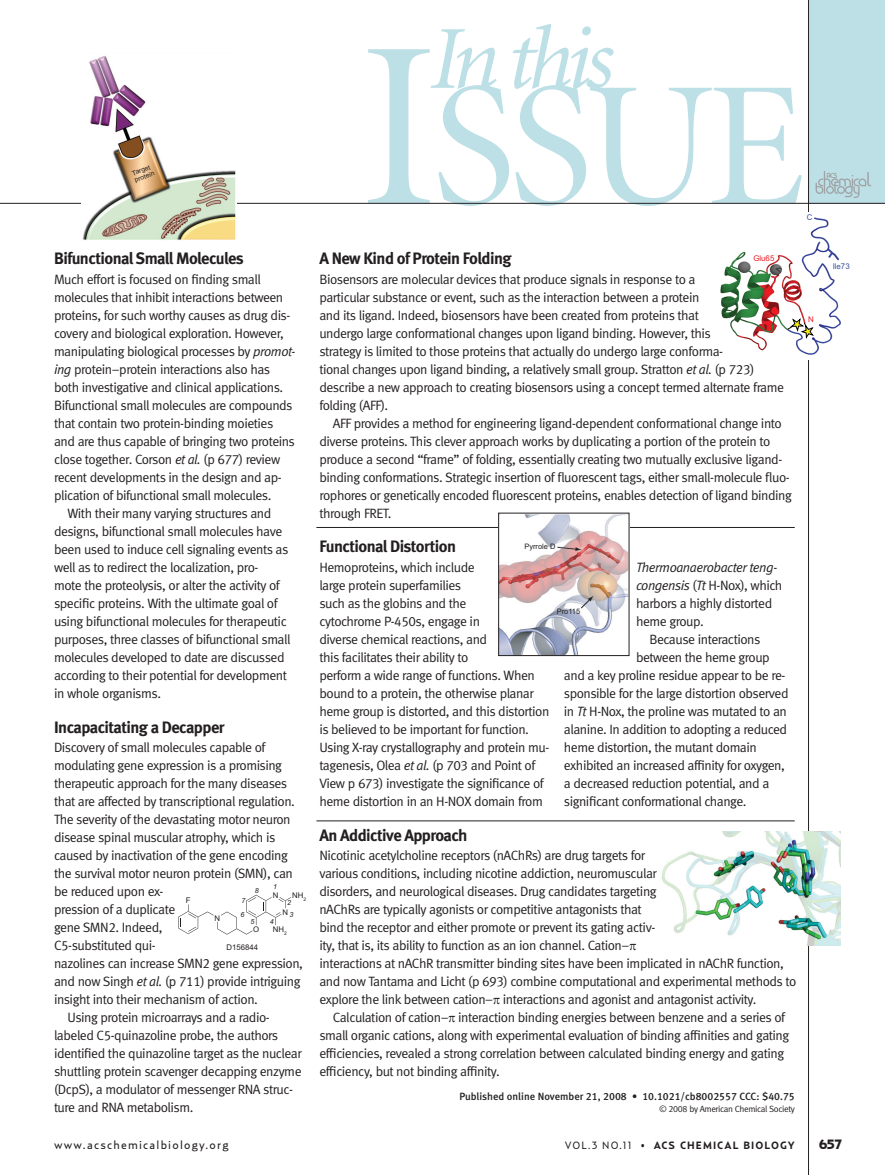
<style>
.page{position:relative;width:885px;height:1175px;background:#fff}
.page>*{position:absolute;margin:0;border:0;box-sizing:border-box;transform-origin:0 0}
.t1{font:16.5px "Meta Bold LF";letter-spacing:-.03em;color:#231f20}
.Body{font:13.5px/18px "Meta Normal LF";letter-spacing:-.035em;color:#231f20}
.t2{font:900 13.5px "Relay";color:#231f20}
.t3{font:12px "Relay";letter-spacing:.1em;color:#231f20}
.t4{font:10.5px "Meta Medium LF";color:#231f20}
.t5{font:700 10.5px "Relay";letter-spacing:.1em;color:#231f20}
.t6{font:9px "Meta Normal LF";letter-spacing:-.04em;color:#231f20}
.t7{font:7.8px "Arial";color:#231f20}
.t8{font:7.8px "Arial";color:#ed1c24}
.t9{font:7.8px "Arial";color:#3950a3}
.t10{font:7.5px "Arial";color:#231f20}
.t11{font:italic 7.05px/12px "Arial";color:#231f20;text-align:center}
.t12{font:6.75px/6.8px "Arial";color:#231f20}
.s1{font-style:italic}
.s2{font-weight:400}
.s3{font-weight:300}
</style>
<div class="page">
<div style="left:808px;top:0;width:76px;height:203px;background:#bddfe6"></div>
<hr style="left:808px;top:0;width:1px;height:1174px;background:#231f20">
<svg style="left:815px;top:171px;width:55px;height:27px"></svg>
<img style="left:720px;top:213px;width:121px;height:146px">
<svg style="left:787px;top:318px;width:26px;height:21px"></svg>
<svg style="left:368px;top:49px;width:433px;height:157px"></svg>
<svg style="left:430px;top:24px;width:183px;height:65px"></svg>
<hr style="left:0;top:203px;width:884px;height:1px;background:#231f20">
<img style="left:81px;top:56px;width:156px;height:184px">
<svg style="left:178px;top:894px;width:113px;height:40px"></svg>
<hr style="left:316px;top:527px;width:478px;height:1px;background:#231f20">
<hr style="left:316px;top:820px;width:478px;height:1px;background:#231f20">
<img style="left:661px;top:831px;width:179px;height:114px">
<img style="left:500px;top:515px;width:127px;height:139px">
<div style="left:498px;top:513px;width:131px;height:143px;border:1px solid #231f20"></div>
<p class="t12" style="left:131px;top:170px;width:22px;rotate:-20deg">Target protein</p>
<p class="t1" style="left:54px;top:248px;width:191px">Bifunctional Small Molecules</p>
<p class="Body" style="left:54px;top:270px;width:243px">Much effort is focused on finding small molecules that inhibit interactions between proteins, for such worthy causes as drug dis&shy;covery and biological exploration. However, manipulating biological processes by <span class="s1">promot&shy;ing</span> protein–protein interactions also has both investigative and clinical applications.<br>Bifunctional small molecules are compounds that contain two protein-binding moieties and are thus capable of bringing two proteins close together. Corson <span class="s1">et al.</span> (p 677) review recent developments in the design and ap&shy;plication of bifunctional small molecules.</p>
<p class="Body" style="left:54px;top:504px;width:238px;text-indent:14px">With their many varying structures and designs, bifunctional small molecules have been used to induce cell signaling events as well as to redirect the localization, pro-<br>mote the proteolysis, or alter the activity of specific proteins. With the ultimate goal of using bifunctional molecules for therapeutic purposes, three classes of bifunctional small molecules developed to date are discussed according to their potential for development in whole organisms.</p>
<p class="t1" style="left:54px;top:717px;width:172px">Incapacitating a Decapper</p>
<p class="Body" style="left:54px;top:738px;width:250px">Discovery of small molecules capable of modulating gene expression is a promising therapeutic approach for the many diseases that are affected by transcriptional regulation.<br>The severity of the devastating motor neuron disease spinal muscular atrophy, which is caused by inactivation of the gene encoding the survival motor neuron protein (SMN), can be reduced upon ex-<br>pression of a duplicate<br>gene SMN2. Indeed,<br>C5-substituted qui-<br>nazolines can increase SMN2 gene expression, and now Singh <span class="s1">et al.</span> (p 711) provide intriguing insight into their mechanism of action.</p>
<p class="Body" style="left:54px;top:1008px;width:249px;text-indent:14px">Using protein microarrays and a radio&shy;labeled C5-quinazoline probe, the authors identified the quinazoline target as the nuclear shuttling protein scavenger decapping enzyme (DcpS), a modulator of messenger RNA struc&shy;ture and RNA metabolism.</p>
<p class="t11" style="left:273px;top:880px;width:5px">1</p>
<p class="t11" style="left:255px;top:884px;width:5px">8</p>
<p class="t7" style="left:292px;top:890px;width:15px">NH<sub>2</sub></p>
<p class="t7" style="left:273px;top:890px;width:7px">N</p>
<p class="t7" style="left:273px;top:924px;width:15px">NH<sub>2</sub></p>
<p class="t7" style="left:186px;top:895px;width:6px">F</p>
<p class="t11" style="left:241px;top:895px;width:5px">7</p>
<p class="t11" style="left:287px;top:897px;width:8px">2<br>3</p>
<p class="t7" style="left:282px;top:907px;width:7px">N</p>
<p class="t11" style="left:240px;top:908px;width:5px">6</p>
<p class="t7" style="left:214px;top:912px;width:7px">N</p>
<p class="t11" style="left:250px;top:915px;width:5px">5</p>
<p class="t11" style="left:270px;top:915px;width:5px">4</p>
<p class="t7" style="left:253px;top:924px;width:8px">O</p>
<p class="t7" style="left:226px;top:942px;width:33px">D156844</p>
<p class="t9" style="left:806px;top:212px;width:7px">C</p>
<p class="t1" style="left:319px;top:248px;width:193px">A New Kind of Protein Folding</p>
<p class="Body" style="left:319px;top:270px;width:466px">Biosensors are molecular devices that produce signals in response to a<br>particular substance or event, such as the interaction between a protein<br>and its ligand. Indeed, biosensors have been created from proteins that<br>undergo large conformational changes upon ligand binding. However, this<br>strategy is limited to those proteins that actually do undergo large conforma-<br>tional changes upon ligand binding, a relatively small group. Stratton <span class="s1">et al.</span> (p 723) describe a new approach to creating biosensors using a concept termed alternate frame folding (AFF).</p>
<p class="Body" style="left:319px;top:414px;width:474px;text-indent:14px">AFF provides a method for engineering ligand-dependent conformational change into diverse proteins. This clever approach works by duplicating a portion of the protein to produce a second “frame” of folding, essentially creating two mutually exclusive ligand&shy;binding conformations. Strategic insertion of fluorescent tags, either small-molecule fluo&shy;rophores or genetically encoded fluorescent proteins, enables detection of ligand binding through FRET.</p>
<p class="t8" style="left:753px;top:253px;width:23px">Glu65</p>
<p class="t1" style="left:319px;top:537px;width:138px">Functional Distortion</p>
<p class="Body" style="left:319px;top:558px;width:231px">Hemoproteins, which include<br>large protein superfamilies<br>such as the globins and the<br>cytochrome P-450s, engage in<br>diverse chemical reactions, and<br>this facilitates their ability to<br>perform a wide range of functions. When bound to a protein, the otherwise planar heme group is distorted, and this distortion is believed to be important for function.<br>Using X-ray crystallography and protein mu&shy;tagenesis, Olea <span class="s1">et al.</span> (p 703 and Point of View p 673) investigate the significance of heme distortion in an H-NOX domain from</p>
<p class="t10" style="left:524px;top:542px;width:33px">Pyrrole D</p>
<p class="Body" style="left:635px;top:558px;width:148px"><span class="s1">Thermoanaerobacter teng&shy;congensis</span> (<span class="s1">Tt</span> H-Nox), which harbors a highly distorted heme group.</p>
<p class="Body" style="left:649px;top:630px;width:112px">Because interactions</p>
<p class="Body" style="left:635px;top:648px;width:135px">between the heme group</p>
<p class="Body" style="left:563px;top:666px;width:223px">and a key proline residue appear to be re-</p>
<p class="Body" style="left:563px;top:684px;width:226px">sponsible for the large distortion observed</p>
<p class="Body" style="left:563px;top:702px;width:224px">in <span class="s1">Tt</span> H-Nox, the proline was mutated to an</p>
<p class="Body" style="left:563px;top:720px;width:225px">alanine. In addition to adopting a reduced</p>
<p class="Body" style="left:563px;top:738px;width:194px">heme distortion, the mutant domain</p>
<p class="Body" style="left:563px;top:756px;width:222px">exhibited an increased affinity for oxygen,</p>
<p class="Body" style="left:563px;top:774px;width:207px">a decreased reduction potential, and a</p>
<p class="Body" style="left:563px;top:792px;width:184px">significant conformational change.</p>
<p class="t10" style="left:556px;top:606px;width:25px">Pro115</p>
<p class="t1" style="left:319px;top:825px;width:149px">An Addictive Approach</p>
<p class="Body" style="left:319px;top:846px;width:478px">Nicotinic acetylcholine receptors (nAChRs) are drug targets for<br>various conditions, including nicotine addiction, neuromuscular<br>disorders, and neurological diseases. Drug candidates targeting<br>nAChRs are typically agonists or competitive antagonists that<br>bind the receptor and either promote or prevent its gating activ-<br>ity, that is, its ability to function as an ion channel. Cation–<br>interactions at nAChR transmitter binding sites have been implicated in nAChR function, and now Tantama and Licht (p 693) combine computational and experimental methods to explore the link between cation– interactions and agonist and antagonist activity.</p>
<p class="Body" style="left:319px;top:1008px;width:471px;text-indent:14px">Calculation of cation– interaction binding energies between benzene and a series of small organic cations, along with experimental evaluation of binding affinities and gating efficiencies, revealed a strong correlation between calculated binding energy and gating efficiency, but not binding affinity.</p>
<p class="t4" style="left:459px;top:1090px;width:337px">Published online November 21, 2008 • 10.1021/cb8002557 CCC: $40.75</p>
<p class="t6" style="left:658px;top:1103px;width:137px">© 2008 by American Chemical Society</p>
<p class="t8" style="left:808px;top:314px;width:7px">N</p>
<p class="t9" style="left:832px;top:261px;width:19px">Ile73</p>
<p class="t3" style="left:54px;top:1138px;width:176px">www.acschemicalbiology.org</p>
<p class="t5" style="left:564px;top:1139px;width:231px"><span class="s2">VOL.3 NO.11</span> <span class="s3">•</span> ACS CHEMICAL BIOLOGY</p>
<p class="t2" style="left:818px;top:1136px;width:24px">657</p>
</div>
